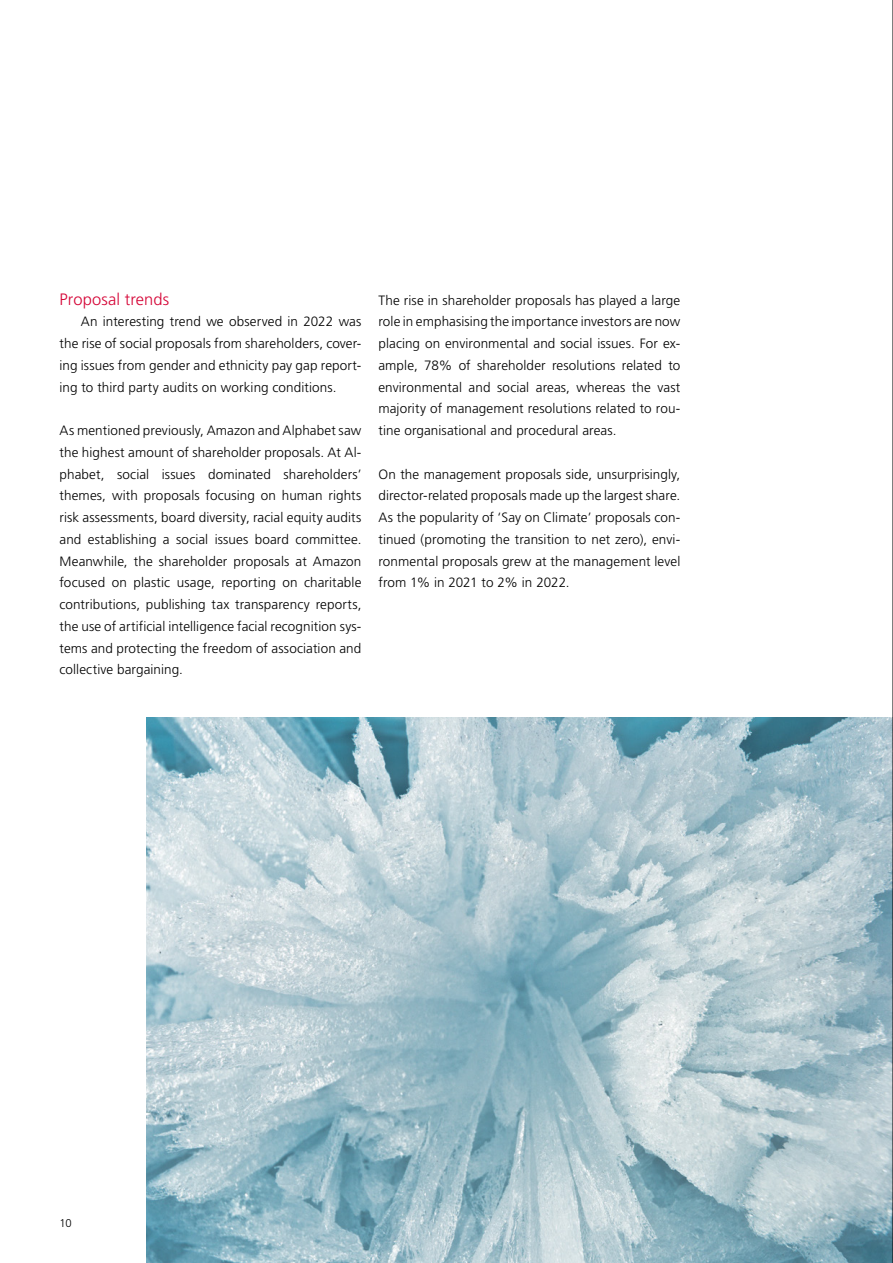
<style>
.page{position:relative;width:893px;height:1263px;background:#fff}
.page>*{position:absolute;margin:0;border:0;box-sizing:border-box;transform-origin:0 0}
.t1{font:300 16.5px "Frutiger LT Std";letter-spacing:.005em;color:#d50436}
.t2{font:300 13.5px/21.8px "Frutiger LT Std";letter-spacing:.005em;color:#000;text-align:justify}
.t3{font:300 11.25px "Frutiger LT Std";color:#000}
</style>
<div class="page">
<img style="left:147px;top:718px;width:745px;height:545px">
<hr style="left:892px;top:0;width:1px;height:1263px;background:#000">
<p class="t1" style="left:60px;top:290px;width:111px">Proposal trends</p>
<p class="t2" style="left:60px;top:311px;width:303px;text-indent:21px">An interesting trend we observed in 2022 was the rise of social proposals from shareholders, cover&shy;ing issues from gender and ethnicity pay gap report&shy;ing to third party audits on working conditions.</p>
<p class="t2" style="left:60px;top:420px;width:303px">As mentioned previously, Amazon and Alphabet saw the highest amount of shareholder proposals. At Al&shy;phabet, social issues dominated shareholders’ themes, with proposals focusing on human rights risk assessments, board diversity, racial equity audits and establishing a social issues board committee.<br>Meanwhile, the shareholder proposals at Amazon focused on plastic usage, reporting on charitable contributions, publishing tax transparency reports, the use of artificial intelligence facial recognition sys&shy;tems and protecting the freedom of association and collective bargaining.</p>
<p class="t2" style="left:378px;top:289px;width:303px">The rise in shareholder proposals has played a large role in emphasising the importance investors are now placing on environmental and social issues. For ex&shy;ample, 78% of shareholder resolutions related to environmental and social areas, whereas the vast majority of management resolutions related to rou&shy;tine organisational and procedural areas.</p>
<p class="t2" style="left:378px;top:463px;width:303px">On the management proposals side, unsurprisingly, director-related proposals made up the largest share.<br>As the popularity of ‘Say on Climate’ proposals con&shy;tinued (promoting the transition to net zero), envi&shy;ronmental proposals grew at the management level from 1% in 2021 to 2% in 2022.</p>
<p class="t3" style="left:60px;top:1216px;width:14px">10</p>
</div>
